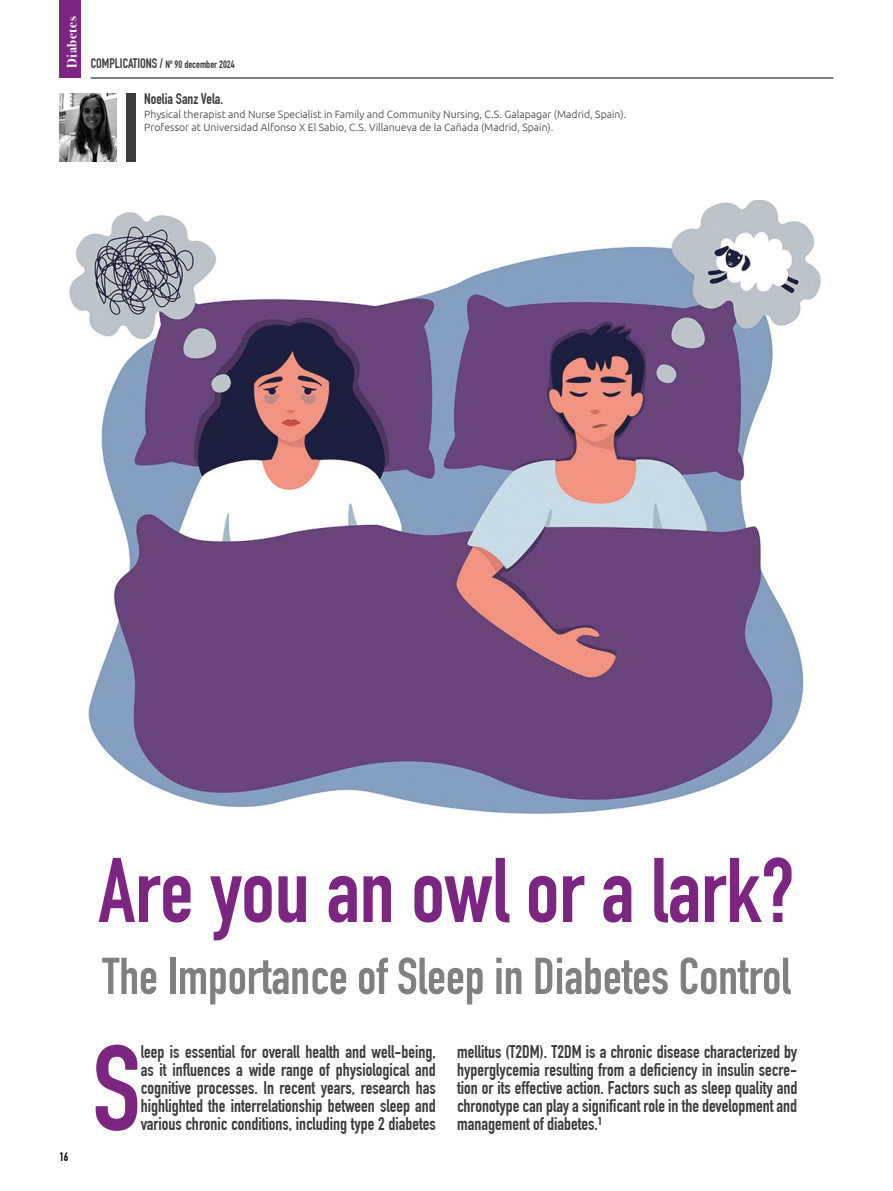
<style>
.page{position:relative;width:893px;height:1191px;background:#fff}
.page>*{position:absolute;margin:0;border:0;box-sizing:border-box;transform-origin:0 0}
.t1{font:119.1px "DIN Engschrift Std";color:#7c2582}
.t2{font:90px "DIN Engschrift Std";color:#7c2582}
.t3{font:51px "DIN Engschrift Std";color:#818080}
.t4{font:18px/18px "DIN Engschrift Std";color:#3c3c3b;text-align:justify}
.t5{font:15px "DIN Engschrift Std";color:#3c3c3b}
.t6{font:700 13.5px "Bodoni Svty Two ITCTT";letter-spacing:.04em;color:#fff}
.t7{font:12px "DIN Engschrift Std";color:#000}
.t8{font:300 10.5px/13.5px "Ubuntu";color:#3c3c3b}
.t9{font:10.5px "DIN Engschrift Std";color:#3c3c3b}
.s1{font-size:13.5px}
</style>
<div class="page">
<hr style="left:91px;top:78px;width:742px;height:1px;background:#000">
<div style="left:60px;top:0;width:21px;height:78px;background:#7c2582"></div>
<img style="left:60px;top:94px;width:57px;height:68px">
<div style="left:126px;top:94px;width:9px;height:68px;background:#3c3c3b"></div>
<img style="left:69px;top:200px;width:752px;height:614px">
<p class="t6" style="left:61px;top:68px;width:53px;rotate:-90deg">Diabetes</p>
<p class="t9" style="left:91px;top:58px;width:146px"><span class="s1">COMPLICATIONS /</span> Nº 90 december 2024</p>
<p class="t5" style="left:144px;top:90px;width:80px">Noelia Sanz Vela.</p>
<p class="t8" style="left:144px;top:107px;width:484px">Physical therapist and Nurse Specialist in Family and Community Nursing, C.S. Galapagar (Madrid, Spain).<br>Professor at Universidad Alfonso X El Sabio, C.S. Villanueva de la Cañada (Madrid, Spain).</p>
<p class="t7" style="left:60px;top:1149px;width:10px">16</p>
<h2 class="t2" style="left:99px;top:837px;width:697px">Are you an owl or a lark?</h2>
<h3 class="t3" style="left:102px;top:946px;width:690px">The Importance of Sleep in Diabetes Control</h3>
<h1 class="t1" style="left:92px;top:1018px;width:50px">S</h1>
<p class="t4" style="left:141px;top:1043px;width:297px">leep is essential for overall health and well-being, as it influences a wide range of physiological and cognitive processes. In recent years, research has highlighted the interrelationship between sleep and various chronic conditions, including type 2 diabetes</p>
<p class="t4" style="left:457px;top:1043px;width:342px">mellitus (T2DM). T2DM is a chronic disease characterized by hyperglycemia resulting from a deficiency in insulin secre&shy;tion or its effective action. Factors such as sleep quality and chronotype can play a significant role in the development and management of diabetes.¹</p>
</div>
